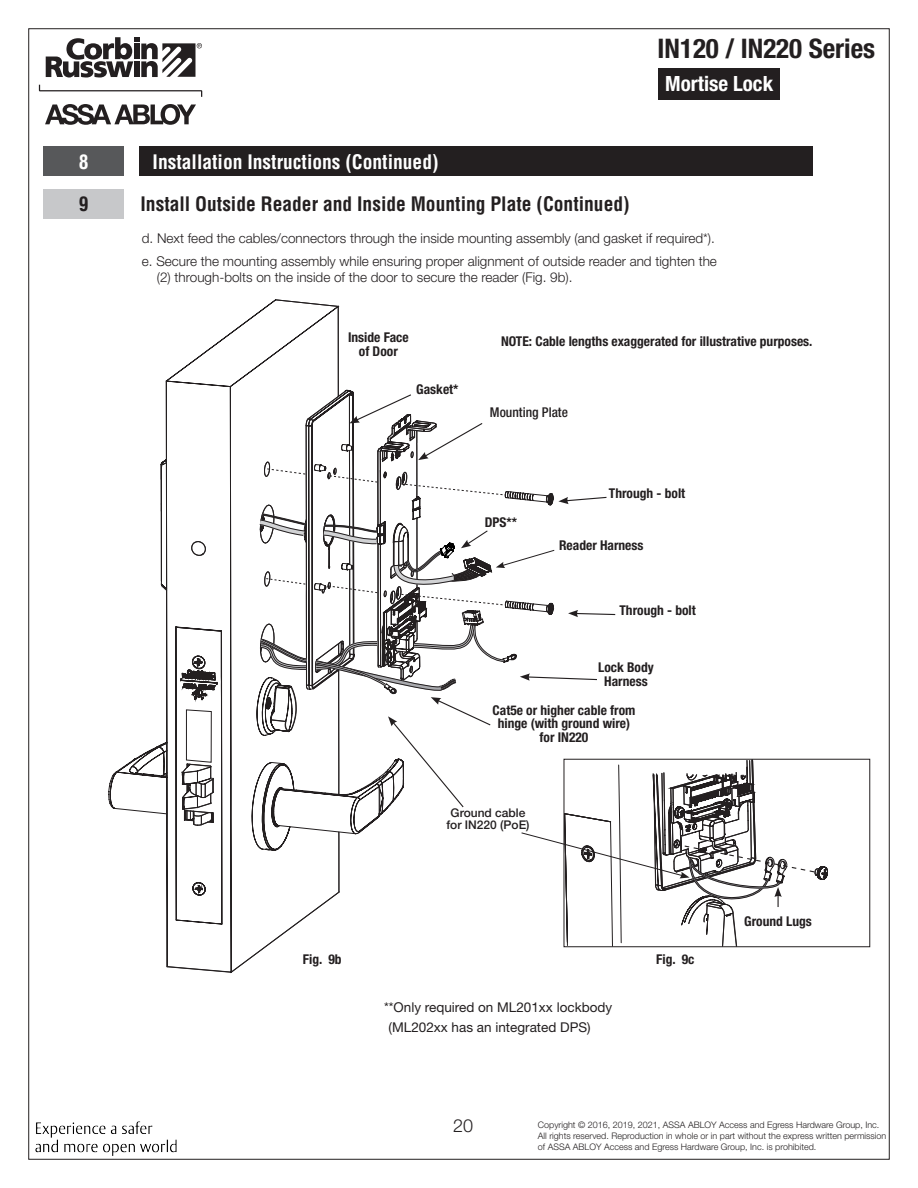
<style>
.page{position:relative;width:918px;height:1188px;background:#fff}
.page>*{position:absolute;margin:0;border:0;box-sizing:border-box;transform-origin:0 0}
.t1{font:700 condensed 27px "Helvetica Neue";color:#231f20}
.t2{font:700 condensed 21px "Helvetica Neue";color:#fff}
.Step_Name{font:700 condensed 19.5px "Helvetica";color:#231f20}
.Section_Name_Continu{font:700 condensed 19.5px "Helvetica";color:#fff}
.Step_Number{font:700 condensed 19.5px "Helvetica";color:#231f20}
.t3{font:300 18px "Helvetica Neue";color:#231f20}
.Body_Text_I0_11_13{font:300 13.5px/16.5px "Helvetica Neue";color:#231f20}
.Labels{font:700 condensed 13.5px/13.5px "Helvetica Neue";color:#231f20;text-align:center}
.Body_First_Line_I1_1{font:13.5px/19.5px "Helvetica Neue";color:#231f20}
.Labels-2{font:500 condensed 13.5px "Helvetica Neue";color:#231f20}
.Figures{font:700 condensed 13.5px "Helvetica Neue";color:#231f20}
.Captions{font:500 12px/12px "Helvetica Neue";color:#231f20;text-align:center}
.t4{font:300 9px/10.8px "Helvetica Neue";color:#231f20}
</style>
<div class="page">
<svg style="left:39px;top:85px;width:121px;height:7px"></svg>
<svg style="left:45px;top:104px;width:115px;height:21px"></svg>
<svg style="left:46px;top:37px;width:112px;height:41px"></svg>
<div style="left:658px;top:68px;width:122px;height:31px;background:#231f20"></div>
<img style="left:36px;top:1122px;width:124px;height:33px">
<svg style="left:165px;top:28px;width:390px;height:946px"></svg>
<svg style="left:186px;top:709px;width:26px;height:54px"></svg>
<div style="left:178px;top:670px;width:42px;height:18px;background:#fff"></div>
<svg style="left:181px;top:664px;width:36px;height:34px"></svg>
<div style="left:43px;top:189px;width:81px;height:30px;background:#c7c8ca"></div>
<div style="left:43px;top:146px;width:81px;height:30px;background:#57585a"></div>
<div style="left:139px;top:146px;width:674px;height:30px;background:#231f20"></div>
<svg style="left:254px;top:393px;width:574px;height:554px"></svg>
<p class="Section_Name_Continu" style="left:79px;top:149px;width:11px">8</p>
<p class="Section_Name_Continu" style="left:153px;top:149px;width:288px">Installation Instructions (Continued)</p>
<p class="Step_Number" style="left:79px;top:192px;width:11px">9</p>
<p class="Step_Name" style="left:141px;top:192px;width:491px">Install Outside Reader and Inside Mounting Plate (Continued)</p>
<h1 class="t1" style="left:658px;top:32px;width:219px">IN120 / IN220 Series</h1>
<h2 class="t2" style="left:665px;top:71px;width:109px">Mortise Lock</h2>
<p class="Body_Text_I0_11_13" style="left:142px;top:229px;width:575px">d. Next feed the cables/connectors through the inside mounting assembly (and gasket if required*).</p>
<p class="Body_Text_I0_11_13" style="left:157px;top:252px;width:562px;text-indent:-15px">e. Secure the mounting assembly while ensuring proper alignment of outside reader and tighten the (2) through-bolts on the inside of the door to secure the reader (Fig. 9b).</p>
<p class="Labels" style="left:348px;top:331px;width:62px">Inside Face of Door</p>
<p class="Labels" style="left:416px;top:382px;width:44px">Gasket*</p>
<p class="Labels" style="left:501px;top:334px;width:313px">NOTE: Cable lengths exaggerated for illustrative purposes.</p>
<p class="Labels-2" style="left:490px;top:404px;width:79px">Mounting Plate</p>
<p class="Labels" style="left:485px;top:515px;width:34px">DPS**</p>
<p class="Labels" style="left:609px;top:486px;width:78px">Through - bolt</p>
<p class="Labels" style="left:559px;top:538px;width:86px">Reader Harness</p>
<p class="Labels" style="left:619px;top:604px;width:78px">Through - bolt</p>
<p class="Labels" style="left:598px;top:661px;width:57px">Lock Body<br>Harness</p>
<p class="Labels" style="left:493px;top:703px;width:144px">Cat5e or higher cable from hinge (with ground wire) for IN220</p>
<p class="Captions" style="left:447px;top:806px;width:85px">Ground cable for IN220 (PoE)</p>
<p class="Labels" style="left:744px;top:914px;width:69px">Ground Lugs</p>
<p class="Figures" style="left:303px;top:951px;width:40px">Fig. 9b</p>
<p class="Figures" style="left:656px;top:951px;width:40px">Fig. 9c</p>
<p class="Body_First_Line_I1_1" style="left:389px;top:997px;width:225px;text-indent:-4px">**Only required on ML201xx lockbody (ML202xx has an integrated DPS)</p>
<h3 class="t3" style="left:453px;top:1114px;width:22px">20</h3>
<p class="t4" style="left:538px;top:1120px;width:350px">Copyright © 2016, 2019, 2021, ASSA ABLOY Access and Egress Hardware Group, Inc.<br>All rights reserved. Reproduction in whole or in part without the express written permission of ASSA ABLOY Access and Egress Hardware Group, Inc. is prohibited.</p>
</div>
